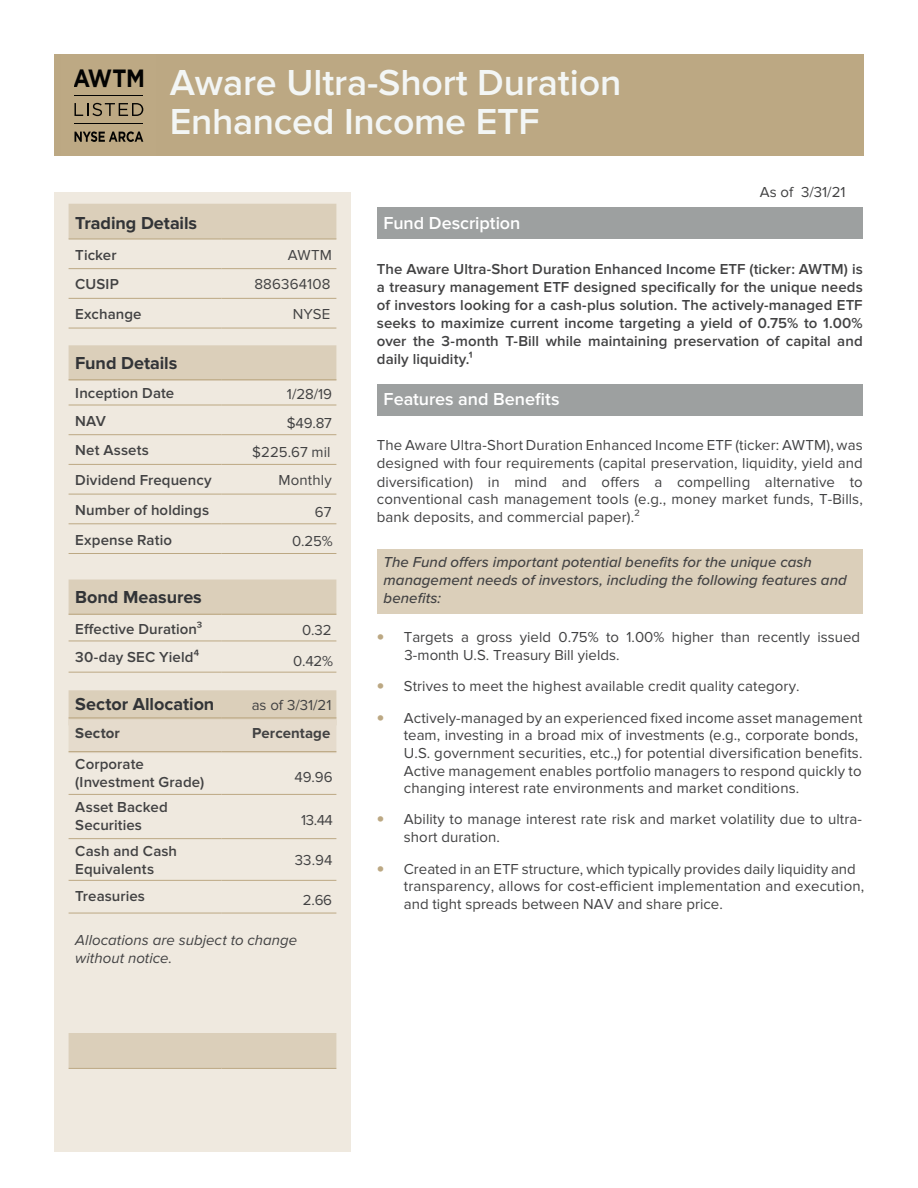
<style>
.page{position:relative;width:918px;height:1188px;background:#fff}
.page>*{position:absolute;margin:0;border:0;box-sizing:border-box;transform-origin:0 0}
.t1{font:600 37.5px/39px "Proxima Nova";letter-spacing:-.005em;color:#f3f6f5}
.t2{font:700 24.9px "Gotham";color:#050504;scale:.87 1}
.t3{font:700 18px "Proxima Nova";color:#323437}
.t4{font:600 18px "Proxima Nova";color:#fff}
.t5{font:15px/17.5px "Proxima Nova";letter-spacing:.005em;color:#424243}
.t6{font:600 15px/18px "Proxima Nova";letter-spacing:.005em;color:#424243}
.t7{font:italic 500 15px/18px "Proxima Nova";letter-spacing:.005em;color:#424243}
.t8{font:italic 15px/18px "Proxima Nova";letter-spacing:.005em;color:#424243}
.t9{font:700 15px "Proxima Nova";letter-spacing:.005em;color:#424243}
.s1{font-weight:900;font-size:21px;color:#bca883}
</style>
<div class="page">
<div style="left:54px;top:54px;width:810px;height:101px;background:#bca883"></div>
<svg style="left:74px;top:103px;width:69px;height:13px"></svg>
<hr style="left:75px;top:95px;width:68px;height:1px;background:#050504">
<hr style="left:75px;top:123px;width:68px;height:1px;background:#050504">
<svg style="left:74px;top:131px;width:69px;height:11px"></svg>
<div style="left:54px;top:192px;width:297px;height:960px;background:#efe9df"></div>
<div style="left:377px;top:208px;width:486px;height:31px;background:#9da0a0"></div>
<div style="left:377px;top:385px;width:486px;height:31px;background:#9da0a0"></div>
<div style="left:377px;top:549px;width:486px;height:64px;background:#dbcfba"></div>
<svg style="left:69px;top:204px;width:267px;height:864px"></svg>
<div style="left:69px;top:719px;width:267px;height:34px;background:#e5dbcc"></div>
<hr style="left:69px;top:238px;width:152px;height:2px;background:#bca883">
<hr style="left:221px;top:238px;width:115px;height:2px;background:#bca883">
<hr style="left:69px;top:379px;width:152px;height:1px;background:#bca883">
<hr style="left:221px;top:379px;width:115px;height:1px;background:#bca883">
<hr style="left:69px;top:717px;width:152px;height:1px;background:#bca883">
<hr style="left:221px;top:717px;width:115px;height:1px;background:#bca883">
<hr style="left:69px;top:751px;width:152px;height:1px;background:#bca883">
<hr style="left:221px;top:751px;width:115px;height:1px;background:#bca883">
<hr style="left:69px;top:268px;width:152px;height:1px;background:#bca883">
<hr style="left:221px;top:268px;width:115px;height:1px;background:#bca883">
<hr style="left:69px;top:298px;width:152px;height:1px;background:#bca883">
<hr style="left:221px;top:298px;width:115px;height:1px;background:#bca883">
<hr style="left:69px;top:328px;width:152px;height:1px;background:#bca883">
<hr style="left:221px;top:328px;width:115px;height:1px;background:#bca883">
<hr style="left:69px;top:672px;width:152px;height:1px;background:#bca883">
<hr style="left:221px;top:672px;width:115px;height:1px;background:#bca883">
<hr style="left:69px;top:405px;width:152px;height:1px;background:#bca883">
<hr style="left:221px;top:405px;width:115px;height:1px;background:#bca883">
<hr style="left:69px;top:434px;width:152px;height:1px;background:#bca883">
<hr style="left:221px;top:434px;width:115px;height:1px;background:#bca883">
<hr style="left:69px;top:464px;width:152px;height:1px;background:#bca883">
<hr style="left:221px;top:464px;width:115px;height:1px;background:#bca883">
<hr style="left:69px;top:494px;width:152px;height:1px;background:#bca883">
<hr style="left:221px;top:494px;width:115px;height:1px;background:#bca883">
<hr style="left:69px;top:523px;width:152px;height:1px;background:#bca883">
<hr style="left:221px;top:523px;width:115px;height:1px;background:#bca883">
<hr style="left:69px;top:794px;width:152px;height:1px;background:#bca883">
<hr style="left:221px;top:794px;width:115px;height:1px;background:#bca883">
<hr style="left:69px;top:838px;width:152px;height:1px;background:#bca883">
<hr style="left:221px;top:838px;width:115px;height:1px;background:#bca883">
<hr style="left:69px;top:880px;width:152px;height:1px;background:#bca883">
<hr style="left:221px;top:880px;width:115px;height:1px;background:#bca883">
<hr style="left:69px;top:913px;width:152px;height:1px;background:#bca883">
<hr style="left:221px;top:913px;width:115px;height:1px;background:#bca883">
<hr style="left:69px;top:553px;width:152px;height:1px;background:#bca883">
<hr style="left:221px;top:553px;width:115px;height:1px;background:#bca883">
<hr style="left:69px;top:614px;width:152px;height:1px;background:#bca883">
<hr style="left:221px;top:614px;width:115px;height:1px;background:#bca883">
<hr style="left:69px;top:641px;width:152px;height:1px;background:#bca883">
<hr style="left:221px;top:641px;width:115px;height:1px;background:#bca883">
<hr style="left:69px;top:1068px;width:152px;height:1px;background:#bca883">
<hr style="left:221px;top:1068px;width:115px;height:1px;background:#bca883">
<h2 class="t2" style="left:74px;top:62px;width:83px">AWTM</h2>
<h1 class="t1" style="left:170px;top:64px;width:453px">Aware Ultra-Short Duration<br>Enhanced Income ETF</h1>
<p class="t5" style="left:760px;top:183px;width:87px">As of 3/31/21</p>
<p class="t3" style="left:75px;top:213px;width:123px">Trading Details</p>
<p class="t6" style="left:75px;top:246px;width:43px">Ticker</p>
<p class="t5" style="left:288px;top:246px;width:46px">AWTM</p>
<p class="t6" style="left:75px;top:276px;width:45px">CUSIP</p>
<p class="t5" style="left:254px;top:276px;width:78px">886364108</p>
<p class="t6" style="left:75px;top:306px;width:68px">Exchange</p>
<p class="t5" style="left:293px;top:306px;width:39px">NYSE</p>
<p class="t3" style="left:75px;top:352px;width:104px">Fund Details</p>
<p class="t6" style="left:75px;top:384px;width:100px">Inception Date</p>
<p class="t5" style="left:287px;top:385px;width:47px">1/28/19</p>
<p class="t6" style="left:75px;top:412px;width:32px">NAV</p>
<p class="t5" style="left:287px;top:414px;width:46px">$49.87</p>
<p class="t6" style="left:75px;top:442px;width:75px">Net Assets</p>
<p class="t5" style="left:252px;top:443px;width:80px">$225.67 mil</p>
<p class="t6" style="left:75px;top:472px;width:138px">Dividend Frequency</p>
<p class="t5" style="left:279px;top:472px;width:55px">Monthly</p>
<p class="t6" style="left:75px;top:502px;width:135px">Number of holdings</p>
<p class="t5" style="left:315px;top:503px;width:18px">67</p>
<p class="t6" style="left:75px;top:531px;width:98px">Expense Ratio</p>
<p class="t5" style="left:292px;top:532px;width:42px">0.25%</p>
<p class="t3" style="left:75px;top:587px;width:128px">Bond Measures</p>
<p class="t6" style="left:75px;top:620px;width:129px">Effective Duration³</p>
<p class="t5" style="left:302px;top:621px;width:31px">0.32</p>
<p class="t6" style="left:75px;top:648px;width:126px">30-day SEC Yield⁴</p>
<p class="t5" style="left:293px;top:652px;width:42px">0.42%</p>
<p class="t3" style="left:75px;top:693px;width:141px">Sector Allocation</p>
<p class="t5" style="left:252px;top:697px;width:81px">as of 3/31/21</p>
<p class="t9" style="left:75px;top:724px;width:46px">Sector</p>
<p class="t9" style="left:252px;top:724px;width:80px">Percentage</p>
<p class="t6" style="left:75px;top:756px;width:130px">Corporate (Investment Grade)</p>
<p class="t5" style="left:295px;top:769px;width:39px">49.96</p>
<p class="t6" style="left:75px;top:799px;width:94px">Asset Backed<br>Securities</p>
<p class="t5" style="left:301px;top:812px;width:33px">13.44</p>
<p class="t6" style="left:75px;top:842px;width:103px">Cash and Cash<br>Equivalents</p>
<p class="t5" style="left:295px;top:851px;width:39px">33.94</p>
<p class="t6" style="left:75px;top:888px;width:71px">Treasuries</p>
<p class="t5" style="left:303px;top:892px;width:31px">2.66</p>
<p class="t8" style="left:75px;top:931px;width:223px">Allocations are subject to change without notice.</p>
<p class="t4" style="left:384px;top:214px;width:138px">Fund Description</p>
<p class="t6" style="left:377px;top:260px;width:487px;text-align:justify">The Aware Ultra-Short Duration Enhanced Income ETF (ticker: AWTM) is a treasury management ETF designed specifically for the unique needs of investors looking for a cash-plus solution. The actively-managed ETF seeks to maximize current income targeting a yield of 0.75% to 1.00% over the 3-month T-Bill while maintaining preservation of capital and daily liquidity.¹</p>
<p class="t4" style="left:384px;top:391px;width:177px">Features and Benefits</p>
<p class="t5" style="left:377px;top:436px;width:487px;line-height:18.5px;text-align:justify">The Aware Ultra-Short Duration Enhanced Income ETF (ticker: AWTM), was designed with four requirements (capital preservation, liquidity, yield and diversification) in mind and offers a compelling alternative to</p>
<p class="t5" style="left:377px;top:491px;width:487px;line-height:18px">conventional cash management tools (e.g., money market funds, T-Bills, bank deposits, and commercial paper).²</p>
<p class="t7" style="left:384px;top:553px;width:465px">The Fund offers important potential benefits for the unique cash management needs of investors, including the following features and benefits:</p>
<p class="t5" style="left:404px;top:628px;width:457px;line-height:18px;text-indent:-28px"><span class="s1">•</span> Targets a gross yield 0.75% to 1.00% higher than recently issued<br>3-month U.S. Treasury Bill yields.</p>
<p class="t5" style="left:377px;top:678px;width:424px"><span class="s1">•</span> Strives to meet the highest available credit quality category.</p>
<p class="t5" style="left:404px;top:709px;width:460px;text-indent:-27px"><span class="s1">•</span> Actively-managed by an experienced fixed income asset management team, investing in a broad mix of investments (e.g., corporate bonds, U.S. government securities, etc.,) for potential diversification benefits.<br>Active management enables portfolio managers to respond quickly to changing interest rate environments and market conditions.</p>
<p class="t5" style="left:404px;top:811px;width:460px;line-height:18px;text-indent:-27px"><span class="s1">•</span> Ability to manage interest rate risk and market volatility due to ultra&shy;short duration.</p>
<p class="t5" style="left:404px;top:860px;width:462px;text-indent:-27px"><span class="s1">•</span> Created in an ETF structure, which typically provides daily liquidity and transparency, allows for cost-efficient implementation and execution, and tight spreads between NAV and share price.</p>
</div>
